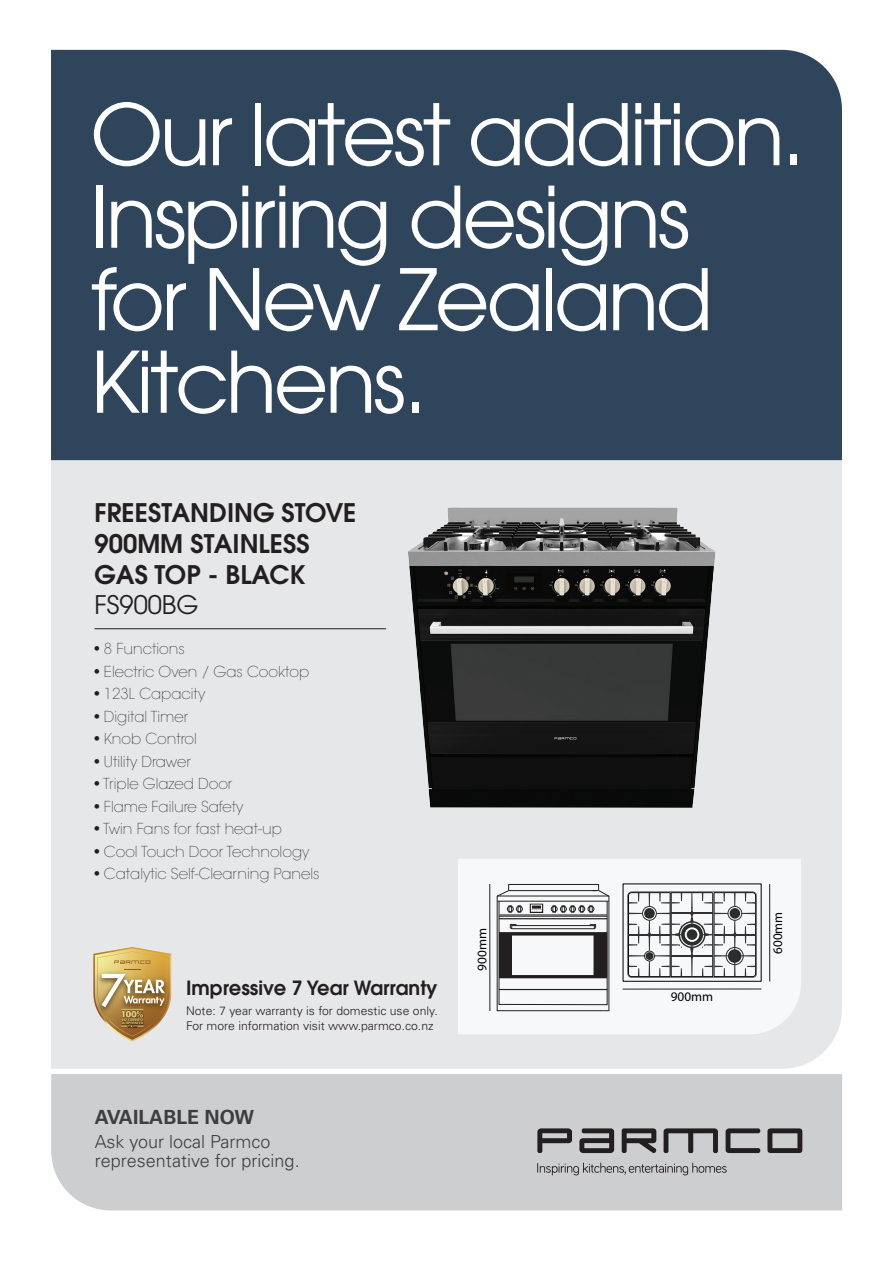
<style>
.page{position:relative;width:893px;height:1263px;background:#fff}
.page>*{position:absolute;margin:0;border:0;box-sizing:border-box;transform-origin:0 0}
.t1{font:84px/82.5px "Avant Garde";letter-spacing:-.04em;color:#fff}
.t2{font:600 25.5px/30.6px "Avant Garde";color:#231f20}
.t3{font:25.5px "Avant Garde";color:#231f20}
.t4{font:600 19.5px "Avant Garde";color:#231f20}
.t5{font:700 19.5px "Univers";color:#3e3e3f}
.t6{font:300 18px/19.5px "Univers";color:#3e3e3f}
.t7{font:200 15px "Avant Garde";color:#231f20}
.t8{font:13.2px "Myriad Pro";color:#000}
.t9{font:300 12px/14.4px "Univers";color:#231f20}
.s1{color:#fff}
</style>
<div class="page">
<div style="left:51px;top:461px;width:791px;height:608px;background:#e6e7e9"></div>
<div style="left:51px;top:50px;width:791px;height:410px;background:#2f455b"></div>
<div style="left:51px;top:1074px;width:791px;height:136px;background:#cdced0"></div>
<svg style="left:537px;top:1128px;width:35px;height:25px"></svg>
<svg style="left:579px;top:1128px;width:35px;height:25px"></svg>
<svg style="left:726px;top:1128px;width:34px;height:25px"></svg>
<svg style="left:622px;top:1128px;width:35px;height:25px"></svg>
<svg style="left:664px;top:1128px;width:54px;height:25px"></svg>
<svg style="left:767px;top:1128px;width:35px;height:25px"></svg>
<svg style="left:537px;top:1162px;width:190px;height:13px;background:#adadaf"></svg>
<svg style="left:458px;top:859px;width:343px;height:175px;fill:#f6f8f9"></svg>
<hr style="left:489px;top:884px;width:1px;height:127px;background:#231f20">
<hr style="left:623px;top:989px;width:138px;height:1px;background:#231f20">
<hr style="left:769px;top:884px;width:1px;height:97px;background:#231f20">
<div style="left:530px;top:904px;width:13px;height:8px;background:#c4c4c4"></div>
<div style="left:530px;top:904px;width:13px;height:8px;border:1px solid #231f20"></div>
<div style="left:531px;top:905px;width:11px;height:4px;border:1px solid #fff"></div>
<hr style="left:497px;top:901px;width:1px;height:110px;background:#231f20">
<div style="left:499px;top:901px;width:108px;height:104px;border:1px solid #231f20"></div>
<hr style="left:497px;top:1010px;width:106px;height:1px;background:#231f20">
<hr style="left:497px;top:901px;width:112px;height:1px;background:#231f20">
<hr style="left:609px;top:901px;width:1px;height:110px;background:#231f20">
<hr style="left:499px;top:989px;width:108px;height:1px;background:#231f20">
<hr style="left:499px;top:918px;width:108px;height:1px;background:#231f20">
<hr style="left:509px;top:884px;width:90px;height:1px;background:#231f20">
<hr style="left:497px;top:896px;width:112px;height:1px;background:#231f20">
<hr style="left:509px;top:890px;width:88px;height:1px;background:#231f20">
<hr style="left:499px;top:916px;width:108px;height:1px;background:#231f20">
<hr style="left:499px;top:915px;width:108px;height:1px;background:#231f20">
<svg style="left:499px;top:924px;width:108px;height:54px"></svg>
<hr style="left:512px;top:928px;width:82px;height:1px;background:#231f20">
<hr style="left:512px;top:925px;width:82px;height:1px;background:#231f20">
<svg style="left:496px;top:884px;width:26px;height:28px"></svg>
<svg style="left:551px;top:884px;width:59px;height:28px"></svg>
<svg style="left:627px;top:891px;width:130px;height:87px"></svg>
<img style="left:171px;top:968px;width:2px;height:50px">
<svg style="left:93px;top:947px;width:78px;height:94px;background:#c7ac77"></svg>
<img style="left:408px;top:507px;width:308px;height:301px">
<hr style="left:95px;top:628px;width:291px;height:1px;background:#231f20">
<p class="t1" style="left:90px;top:93px;width:716px">Our latest addition.<br>Inspiring designs for New Zealand<br>Kitchens.</p>
<p class="t2" style="left:95px;top:497px;width:264px">FREESTANDING STOVE<br>900MM STAINLESS<br>GAS TOP - BLACK</p>
<p class="t3" style="left:95px;top:590px;width:106px">FS900BG</p>
<p class="t7" style="left:94px;top:640px;width:92px">• 8 Functions</p>
<p class="t7" style="left:94px;top:662px;width:217px">• Electric Oven / Gas Cooktop</p>
<p class="t7" style="left:94px;top:685px;width:113px">• 123L Capacity</p>
<p class="t7" style="left:94px;top:707px;width:96px">• Digital Timer</p>
<p class="t7" style="left:94px;top:730px;width:104px">• Knob Control</p>
<p class="t7" style="left:94px;top:752px;width:98px">• Utility Drawer</p>
<p class="t7" style="left:94px;top:775px;width:140px">• Triple Glazed Door</p>
<p class="t7" style="left:94px;top:797px;width:151px">• Flame Failure Safety</p>
<p class="t7" style="left:94px;top:820px;width:189px">• Twin Fans for fast heat-up</p>
<p class="t7" style="left:94px;top:842px;width:217px">• Cool Touch Door Technology</p>
<p class="t7" style="left:94px;top:865px;width:227px">• Catalytic Self-Clearning Panels</p>
<p class="t4" style="left:186px;top:975px;width:253px">Impressive 7 Year Warranty</p>
<p class="t9" style="left:186px;top:1004px;width:253px">Note: 7 year warranty is for domestic use only.<br>For more information visit www.parmco.co.nz<span class="s1">.</span></p>
<p class="t5" style="left:95px;top:1106px;width:161px">AVAILABLE NOW</p>
<p class="t6" style="left:95px;top:1132px;width:207px">Ask your local Parmco representative for pricing.</p>
<p class="t8" style="left:474px;top:971px;width:44px;rotate:-90deg">900mm</p>
<p class="t8" style="left:671px;top:989px;width:44px">900mm</p>
<p class="t8" style="left:770px;top:954px;width:44px;rotate:-90deg">600mm</p>
</div>
